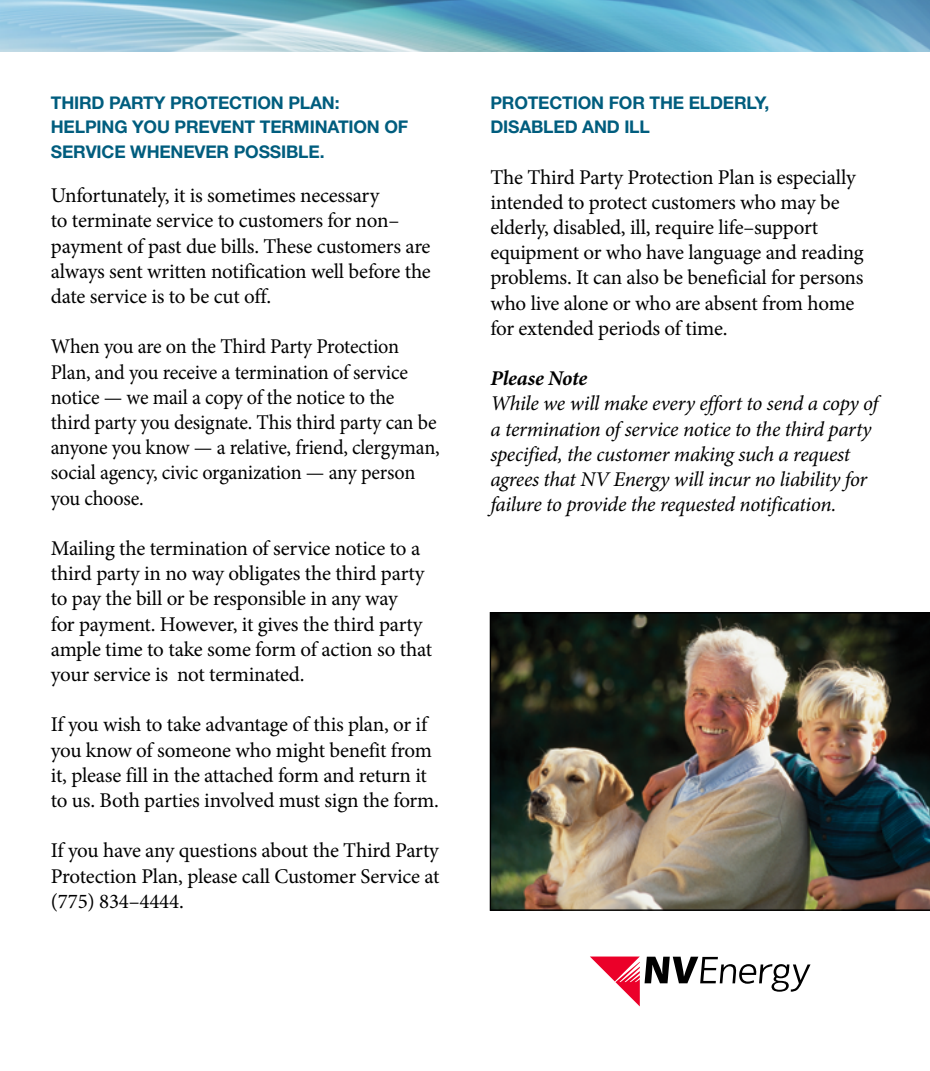
<style>
.page{position:relative;width:930px;height:1071px;background:#fff}
.page>*{position:absolute;margin:0;border:0;box-sizing:border-box;transform-origin:0 0}
.bill_insert_body{font:21px/25.2px "Minion Pro";letter-spacing:-.01em;color:#000}
.bill_insert_body-2{font:21px/25.2px "Minion Pro";letter-spacing:-.01em;color:#000;scale:.96 1}
.bill_insert_body-3{font:italic 21px/25.2px "Minion Pro";letter-spacing:-.015em;color:#000}
.bill_insert_body-4{font:italic 700 21px "Minion Pro";letter-spacing:-.01em;color:#000}
.brochure-SubHead{font:700 17.5px/24.5px "Helvetica Neue LT Std";letter-spacing:-.01em;color:#005d7e}
</style>
<div class="page">
<img style="left:489px;top:612px;width:440px;height:299px">
<img style="left:0;top:0;width:929px;height:52px">
<svg style="left:590px;top:957px;width:220px;height:49px"></svg>
<p class="brochure-SubHead" style="left:51px;top:90px;width:359px">THIRD PARTY PROTECTION PLAN:<br>HELPING YOU PREVENT TERMINATION OF<br>SERVICE WHENEVER POSSIBLE.</p>
<p class="bill_insert_body" style="left:51px;top:183px;width:381px">Unfortunately, it is sometimes necessary<br>to terminate service to customers for non– payment of past due bills. These customers are always sent written notification well before the date service is to be cut off.</p>
<p class="bill_insert_body-2" style="left:51px;top:334px;width:406px">When you are on the Third Party Protection Plan, and you receive a termination of service notice — we mail a copy of the notice to the<br>third party you designate. This third party can be anyone you know — a relative, friend, clergyman, social agency, civic organization — any person you choose.</p>
<p class="bill_insert_body" style="left:51px;top:536px;width:383px">Mailing the termination of service notice to a third party in no way obligates the third party to pay the bill or be responsible in any way<br>for payment. However, it gives the third party ample time to take some form of action so that your service is not terminated.</p>
<p class="bill_insert_body" style="left:51px;top:712px;width:389px">If you wish to take advantage of this plan, or if you know of someone who might benefit from it, please fill in the attached form and return it to us. Both parties involved must sign the form.</p>
<p class="bill_insert_body" style="left:51px;top:838px;width:390px;text-align:justify">If you have any questions about the Third Party Protection Plan, please call Customer Service at (775) 834–4444.</p>
<p class="brochure-SubHead" style="left:490px;top:90px;width:280px">PROTECTION FOR THE ELDERLY,<br>DISABLED AND ILL</p>
<p class="bill_insert_body" style="left:490px;top:164px;width:375px">The Third Party Protection Plan is especially intended to protect customers who may be elderly, disabled, ill, require life–support equipment or who have language and reading problems. It can also be beneficial for persons who live alone or who are absent from home for extended periods of time.</p>
<p class="bill_insert_body-4" style="left:490px;top:364px;width:98px">Please Note</p>
<p class="bill_insert_body-3" style="left:490px;top:391px;width:389px">While we will make every effort to send a copy of a termination of service notice to the third party specified, the customer making such a request agrees that NV Energy will incur no liability for failure to provide the requested notification.</p>
</div>
